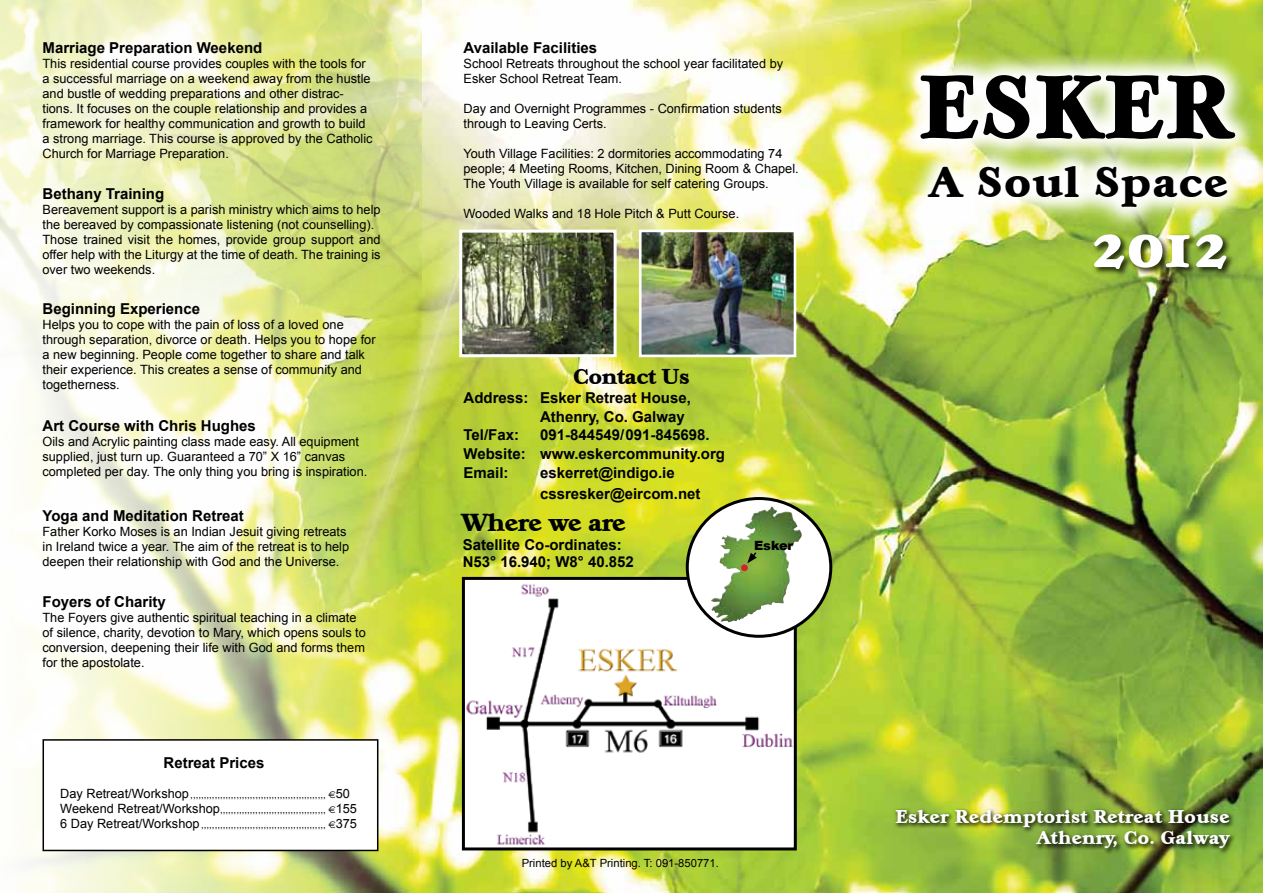
<style>
.page{position:relative;width:1263px;height:893px;background:#fff}
.page>*{position:absolute;margin:0;border:0;box-sizing:border-box;transform-origin:0 0}
.t1{font:86.25px "Casablanca Heavy SF Bold";letter-spacing:.05em;color:#000}
.t2{font:63px "Casablanca Heavy SF Bold";color:#fff}
.t3{font:42px "Casablanca Heavy SF Bold";letter-spacing:.05em;color:#000}
.t4{font:24px "Casablanca Heavy SF Bold";color:#000}
.t5{font:21px "Casablanca Heavy SF Bold";color:#000}
.t6{font:18px/21.6px "Casablanca Heavy SF Bold";letter-spacing:.04em;color:#fff;text-align:right}
.t7{font:700 15px/18.8px "Arial";color:#000}
.t8{font:12.75px/15px "Arial";color:#000}
.t9{font:900 12.75px "Arial";color:#000}
.t10{font:11.25px "Arial";color:#000}
.t11{font:9.75px/15px "Arial";color:#000}
.s1{font-size:12.75px}
.s2{font-family:"Euro Sans"}
</style>
<div class="page">
<img style="left:25px;top:368px;width:394px;height:525px">
<img style="left:419px;top:0;width:844px;height:893px">
<img style="left:0;top:0;width:421px;height:368px">
<div style="left:1092px;top:232px;width:143px;height:46px;background:#000;opacity:.75"></div>
<div style="left:893px;top:807px;width:343px;height:48px;background:#000;opacity:.72"></div>
<svg style="left:897px;top:51px;width:362px;height:113px;fill:#fcfcf6"></svg>
<svg style="left:904px;top:142px;width:347px;height:89px"></svg>
<img style="left:466px;top:581px;width:327px;height:265px">
<div style="left:462px;top:577px;width:335px;height:273px;border:3px solid #000"></div>
<svg style="left:687px;top:498px;width:144px;height:138px"></svg>
<div style="left:686px;top:497px;width:146px;height:141px;border:3px solid #000;border-radius:50%"></div>
<img style="left:711px;top:507px;width:97px;height:104px">
<div style="left:741px;top:564px;width:7px;height:7px;background:#d2232a;border-radius:50%"></div>
<div style="left:43px;top:740px;width:335px;height:110px;background:#fff"></div>
<div style="left:43px;top:739px;width:335px;height:112px;border:2px solid #000"></div>
<img style="left:643px;top:234px;width:149px;height:119px">
<div style="left:639px;top:230px;width:157px;height:127px;border:3px solid #fff"></div>
<img style="left:463px;top:234px;width:150px;height:119px">
<div style="left:459px;top:230px;width:158px;height:127px;border:3px solid #fff"></div>
<svg style="left:747px;top:551px;width:11px;height:12px"></svg>
<p class="t7" style="left:43px;top:39px;width:221px">Marriage Preparation Weekend</p>
<p class="t8" style="left:43px;top:57px;width:331px">This residential course provides couples with the tools for a successful marriage on a weekend away from the hustle and bustle of wedding preparations and other distrac&shy;tions. It focuses on the couple relationship and provides a framework for healthy communication and growth to build a strong marriage. This course is approved by the Catholic Church for Marriage Preparation.</p>
<p class="t7" style="left:43px;top:185px;width:123px">Bethany Training</p>
<p class="t8" style="left:43px;top:202px;width:340px">Bereavement support is a parish ministry which aims to help the bereaved by compassionate listening (not counselling).<br>Those trained visit the homes, provide group support and offer help with the Liturgy at the time of death. The training is over two weekends.</p>
<p class="t7" style="left:43px;top:300px;width:159px">Beginning Experience</p>
<p class="t8" style="left:43px;top:318px;width:335px">Helps you to cope with the pain of loss of a loved one through separation, divorce or death. Helps you to hope for a new beginning. People come together to share and talk their experience. This creates a sense of community and togetherness.</p>
<p class="t7" style="left:43px;top:417px;width:215px">Art Course with Chris Hughes</p>
<p class="t8" style="left:43px;top:435px;width:326px">Oils and Acrylic painting class made easy. All equipment supplied, just turn up. Guaranteed a 70” X 16” canvas completed per day. The only thing you bring is inspiration.</p>
<p class="t7" style="left:43px;top:507px;width:203px">Yoga and Meditation Retreat</p>
<p class="t8" style="left:43px;top:525px;width:308px">Father Korko Moses is an Indian Jesuit giving retreats in Ireland twice a year. The aim of the retreat is to help deepen their relationship with God and the Universe.</p>
<p class="t7" style="left:43px;top:593px;width:125px">Foyers of Charity</p>
<p class="t8" style="left:43px;top:610px;width:325px">The Foyers give authentic spiritual teaching in a climate of silence, charity, devotion to Mary, which opens souls to conversion, deepening their life with God and forms them for the apostolate.</p>
<p class="t7" style="left:164px;top:754px;width:102px">Retreat Prices</p>
<p class="t11" style="left:60px;top:787px;width:298px"><span class="s1">Day Retreat/Workshop</span>,,,,,,,,,,,,,,,,,,,,,,,,,,,,,,,,,,,,,,,,,,,,,,,,,, <span class="s2">d</span><span class="s1">50<br>Weekend Retreat/Workshop</span>,,,,,,,,,,,,,,,,,,,,,,,,,,,,,,,,,,,,,,, <span class="s2">d</span><span class="s1">155<br>6 Day Retreat/Workshop</span>,,,,,,,,,,,,,,,,,,,,,,,,,,,,,,,,,,,,,,,,,,,,,, <span class="s2">d</span><span class="s1">375</span></p>
<p class="t7" style="left:463px;top:39px;width:135px">Available Facilities</p>
<p class="t8" style="left:463px;top:57px;width:321px">School Retreats throughout the school year facilitated by<br>Esker School Retreat Team.</p>
<p class="t8" style="left:463px;top:102px;width:320px">Day and Overnight Programmes - Confirmation students through to Leaving Certs.</p>
<p class="t8" style="left:463px;top:147px;width:337px">Youth Village Facilities: 2 dormitories accommodating 74 people; 4 Meeting Rooms, Kitchen, Dining Room &amp; Chapel.<br>The Youth Village is available for self catering Groups.</p>
<p class="t8" style="left:463px;top:207px;width:277px">Wooded Walks and 18 Hole Pitch &amp; Putt Course.</p>
<h3 class="t5" style="left:573px;top:364px;width:117px">Contact Us</h3>
<p class="t7" style="left:463px;top:389px;width:229px">Address: Esker Retreat House,</p>
<p class="t7" style="left:540px;top:407px;width:146px">Athenry, Co. Galway</p>
<p class="t7" style="left:463px;top:426px;width:57px">Tel/Fax:</p>
<p class="t7" style="left:463px;top:426px;width:263px;text-indent:76px">091-844549/091-845698.<br>Website: www.eskercommunity.org<br>Email:</p>
<p class="t7" style="left:540px;top:463px;width:162px;line-height:21px">eskerret@indigo.ie cssresker@eircom.net</p>
<h3 class="t4" style="left:461px;top:508px;width:166px">Where we are</h3>
<p class="t7" style="left:463px;top:537px;width:173px;line-height:16.5px">Satellite Co-ordinates:<br>N53° 16.940; W8° 40.852</p>
<p class="t9" style="left:754px;top:539px;width:41px">Esker</p>
<p class="t10" style="left:522px;top:856px;width:199px">Printed by A&amp;T Printing. T: 091-850771.</p>
<h1 class="t1" style="left:921px;top:58px;width:311px">ESKER</h1>
<h3 class="t3" style="left:930px;top:158px;width:299px">A Soul Space</h3>
<h2 class="t2" style="left:1091px;top:208px;width:140px">2012</h2>
<h3 class="t6" style="left:896px;top:806px;width:335px">Esker Redemptorist Retreat House<br>Athenry, Co. Galway</h3>
</div>
